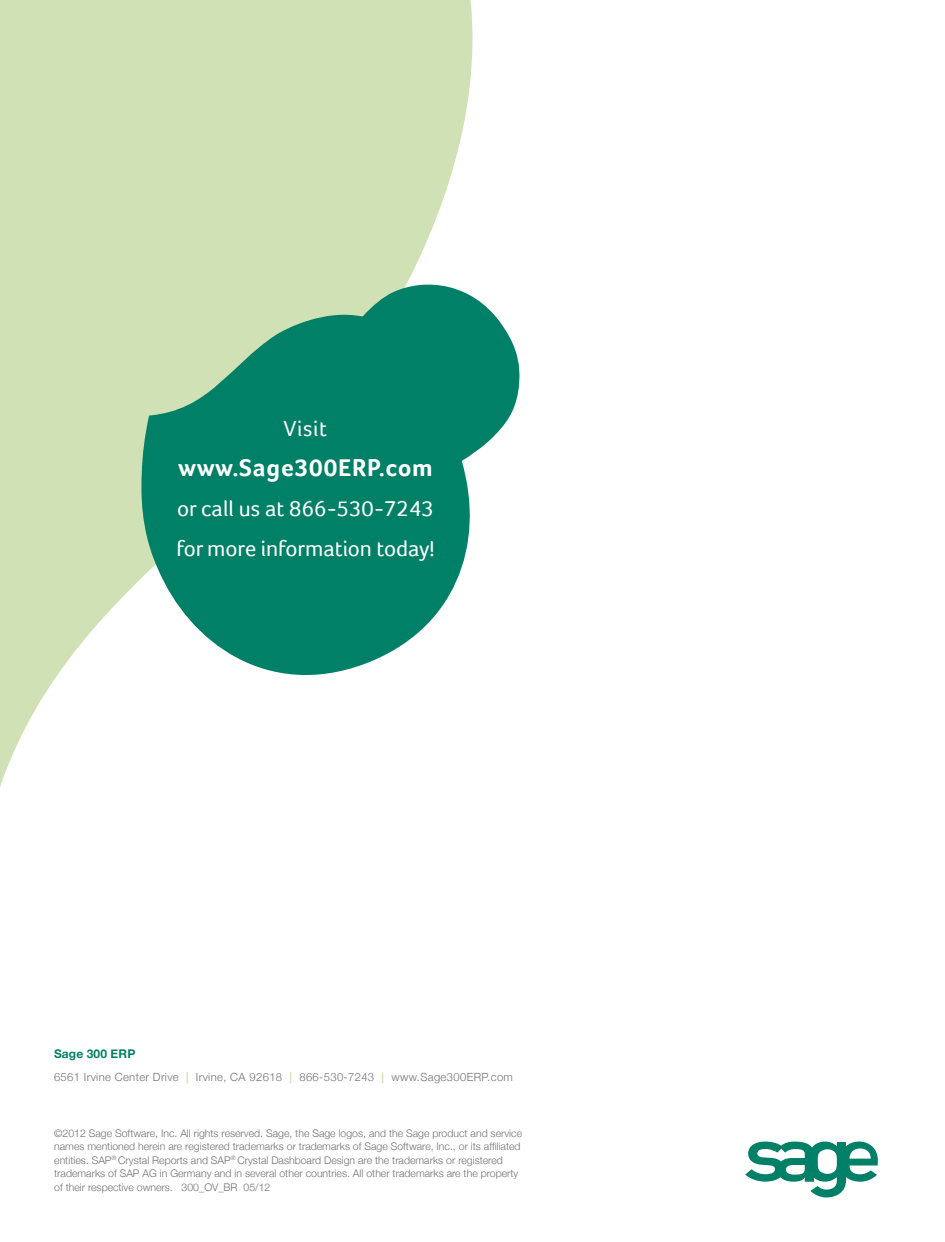
<style>
.page{position:relative;width:945px;height:1242px;background:#fff}
.page>*{position:absolute;margin:0;border:0;box-sizing:border-box;transform-origin:0 0}
.t1{font:700 24.75px "Foco";letter-spacing:.035em;color:#fff}
.t2{font:22.5px "Foco";letter-spacing:-.005em;color:#fff}
.t3{font:700 12px "Helvetica Neue";letter-spacing:.01em;color:#008066}
.t4{font:300 11.25px "Helvetica Neue";letter-spacing:.03em;color:#717074}
.t5{font:300 10.5px/13.5px "Helvetica Neue";color:#717074}
.s1{font-weight:700;color:#cfe1b5}
</style>
<div class="page">
<svg style="left:0;top:0;width:473px;height:787px;fill:#cfe1b5"></svg>
<svg style="left:140px;top:277px;width:380px;height:422px;fill:#008066"></svg>
<svg style="left:745px;top:1142px;width:133px;height:55px"></svg>
<p class="t2" style="left:284px;top:415px;width:45px">Visit</p>
<p class="t1" style="left:178px;top:453px;width:256px">www.Sage300ERP.com</p>
<p class="t2" style="left:177px;top:496px;width:258px">or call us at 866-530-7243</p>
<p class="t2" style="left:176px;top:536px;width:260px">for more information today!</p>
<p class="t3" style="left:54px;top:1047px;width:83px">Sage 300 ERP</p>
<p class="t4" style="left:54px;top:1070px;width:460px">6561 Irvine Center Drive <span class="s1">|</span> Irvine, CA 92618 <span class="s1">|</span> 866-530-7243 <span class="s1">|</span> www.Sage300ERP.com</p>
<p class="t5" style="left:54px;top:1126px;width:469px">©2012 Sage Software, Inc. All rights reserved. Sage, the Sage logos, and the Sage product and service names mentioned herein are registered trademarks or trademarks of Sage Software, Inc., or its affiliated entities. SAP<sup>®</sup> Crystal Reports and SAP<sup>®</sup> Crystal Dashboard Design are the trademarks or registered trademarks of SAP AG in Germany and in several other countries. All other trademarks are the property of their respective owners. 300_OV_BR 05/12</p>
</div>
